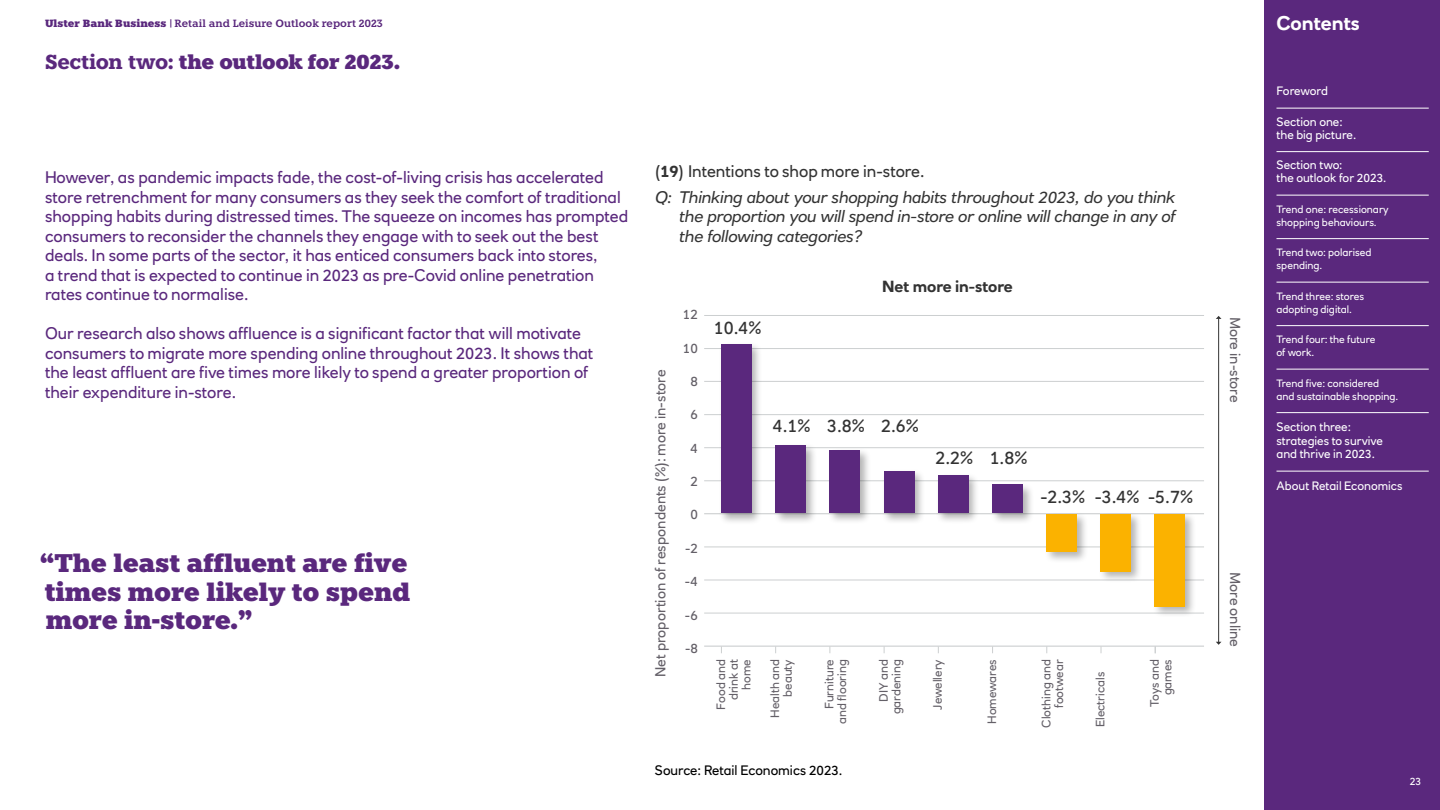
<style>
.page{position:relative;width:1440px;height:810px;background:#fff}
.page>*{position:absolute;margin:0;border:0;box-sizing:border-box;transform-origin:0 0}
.t1{font:900 25.5px/28.5px "Knile";letter-spacing:-.01em;color:#5a287d;text-align:justify}
.t2{font:900 20.25px "Knile";letter-spacing:-.015em;color:#5a287d}
.t3{font:700 19.5px "RN House Sans";color:#fff}
.t4{font:18px "RN House Sans";color:#333}
.t5{font:16.5px/19.5px "RN House Sans";color:#5a287d}
.t6{font:italic 16.5px/25.5px "RN House Sans";color:#333}
.t7{font:700 15.9px "RN House Sans";color:#333}
.t8{font:14.33px "RN House Sans";color:#646068}
.t9{font:13.5px "RN House Sans";color:#000}
.t10{font:13.5px "RN House Sans";color:#646068}
.t11{font:12px/12.8px "RN House Sans";color:#646068;text-align:right}
.t12{font:12px/12.8px "RN House Sans";color:#fff}
.t13{font:12px "RN House Sans";letter-spacing:-.02em;color:#fff}
.t14{font:10.5px/12.8px "RN House Sans";color:#fff}
.t15{font:600 10.5px "Knile";color:#5a287d}
.s1{font-weight:900}
.s2{font-family:"RN House Sans";font-weight:700}
.s3{font-weight:700}
.s4{font-style:normal}
.s5{font-weight:700;font-style:normal}
</style>
<div class="page">
<div style="left:1264px;top:0;width:176px;height:810px;background:#5a287d"></div>
<hr style="left:1276px;top:108px;width:153px;height:1px;background:#fff">
<hr style="left:1276px;top:151px;width:153px;height:1px;background:#fff">
<hr style="left:1276px;top:195px;width:153px;height:1px;background:#fff">
<hr style="left:1276px;top:238px;width:153px;height:1px;background:#fff">
<hr style="left:1276px;top:282px;width:153px;height:1px;background:#fff">
<hr style="left:1276px;top:325px;width:153px;height:1px;background:#fff">
<hr style="left:1276px;top:369px;width:153px;height:1px;background:#fff">
<hr style="left:1276px;top:412px;width:153px;height:1px;background:#fff">
<hr style="left:1276px;top:471px;width:153px;height:1px;background:#fff">
<hr style="left:704px;top:580px;width:500px;height:1px;background:#cccfd0">
<hr style="left:704px;top:646px;width:500px;height:1px;background:#cccfd0">
<hr style="left:704px;top:613px;width:500px;height:1px;background:#cccfd0">
<hr style="left:704px;top:547px;width:500px;height:1px;background:#cccfd0">
<hr style="left:704px;top:513px;width:500px;height:1px;background:#cccfd0">
<hr style="left:704px;top:481px;width:500px;height:1px;background:#cccfd0">
<hr style="left:704px;top:448px;width:500px;height:1px;background:#cccfd0">
<hr style="left:704px;top:414px;width:500px;height:1px;background:#cccfd0">
<hr style="left:704px;top:381px;width:500px;height:1px;background:#cccfd0">
<div style="left:773px;top:443px;width:44px;height:82px;background:#000;opacity:.3"></div>
<div style="left:775px;top:445px;width:31px;height:68px;background:#5a287d"></div>
<div style="left:827px;top:448px;width:45px;height:76px;background:#000;opacity:.3"></div>
<div style="left:830px;top:450px;width:30px;height:63px;background:#5a287d"></div>
<div style="left:882px;top:469px;width:44px;height:56px;background:#000;opacity:.3"></div>
<div style="left:884px;top:471px;width:30px;height:42px;background:#5a287d"></div>
<div style="left:936px;top:473px;width:44px;height:51px;background:#000;opacity:.3"></div>
<div style="left:938px;top:475px;width:30px;height:38px;background:#5a287d"></div>
<div style="left:990px;top:483px;width:44px;height:42px;background:#000;opacity:.3"></div>
<div style="left:992px;top:485px;width:31px;height:28px;background:#5a287d"></div>
<div style="left:1044px;top:512px;width:44px;height:51px;background:#000;opacity:.3"></div>
<div style="left:1047px;top:514px;width:30px;height:38px;background:#fbb200"></div>
<div style="left:1098px;top:512px;width:45px;height:71px;background:#000;opacity:.3"></div>
<div style="left:1101px;top:514px;width:30px;height:58px;background:#fbb200"></div>
<div style="left:1152px;top:512px;width:44px;height:106px;background:#000;opacity:.3"></div>
<div style="left:1154px;top:514px;width:31px;height:93px;background:#fbb200"></div>
<hr style="left:1218px;top:319px;width:1px;height:323px;background:#333">
<svg style="left:1216px;top:316px;width:5px;height:3px"></svg>
<hr style="left:704px;top:348px;width:500px;height:1px;background:#cccfd0">
<hr style="left:704px;top:315px;width:500px;height:1px;background:#cccfd0">
<div style="left:719px;top:342px;width:44px;height:183px;background:#000;opacity:.3"></div>
<div style="left:721px;top:344px;width:30px;height:169px;background:#5a287d"></div>
<p class="t15" style="left:45px;top:17px;width:339px"><span class="s1">Ulster Bank Business</span> <span class="s2">|</span> Retail and Leisure Outlook report 2023</p>
<p class="t3" style="left:1276px;top:11px;width:85px">Contents</p>
<p class="t2" style="left:45px;top:49px;width:357px"><span class="s3">Section two:</span> the outlook for 2023.</p>
<p class="t5" style="left:45px;top:167px;width:585px">However, as pandemic impacts fade, the cost-of-living crisis has accelerated store retrenchment for many consumers as they seek the comfort of traditional shopping habits during distressed times. The squeeze on incomes has prompted consumers to reconsider the channels they engage with to seek out the best deals. In some parts of the sector, it has enticed consumers back into stores,<br>a trend that is expected to continue in 2023 as pre-Covid online penetration rates continue to normalise.</p>
<p class="t5" style="left:45px;top:323px;width:550px">Our research also shows affluence is a significant factor that will motivate consumers to migrate more spending online throughout 2023. It shows that the least affluent are five times more likely to spend a greater proportion of their expenditure in-store.</p>
<h1 class="t1" style="left:40px;top:549px;width:372px">“The least affluent are five times more likely to spend more in-store.”</h1>
<p class="t6" style="left:655px;top:159px;width:522px"><span class="s4">(</span><span class="s5">19</span><span class="s4">) Intentions to shop more in-store.<br></span>Q: Thinking about your shopping habits throughout 2023, do you think</p>
<p class="t6" style="left:679px;top:207px;width:498px;line-height:19.5px">the proportion you will spend in-store or online will change in any of the following categories?</p>
<p class="t8" style="left:652px;top:677px;width:309px;rotate:-90deg">Net proportion of respondents (%): more in-store</p>
<p class="t10" style="left:683px;top:306px;width:16px">12</p>
<p class="t10" style="left:683px;top:339px;width:16px">10</p>
<p class="t10" style="left:690px;top:373px;width:9px">8</p>
<p class="t10" style="left:690px;top:406px;width:9px">6</p>
<p class="t10" style="left:690px;top:440px;width:9px">4</p>
<p class="t10" style="left:690px;top:473px;width:9px">2</p>
<p class="t10" style="left:690px;top:506px;width:9px">0</p>
<p class="t10" style="left:685px;top:540px;width:14px">-2</p>
<p class="t10" style="left:685px;top:573px;width:15px">-4</p>
<p class="t10" style="left:685px;top:607px;width:14px">-6</p>
<p class="t10" style="left:685px;top:640px;width:14px">-8</p>
<p class="t4" style="left:714px;top:316px;width:49px">10.4%</p>
<p class="t7" style="left:882px;top:277px;width:132px">Net more in-store</p>
<p class="t4" style="left:773px;top:414px;width:94px">4.1% 3.8%</p>
<p class="t4" style="left:881px;top:415px;width:39px">2.6%</p>
<p class="t4" style="left:935px;top:447px;width:94px">2.2% 1.8%</p>
<p class="t4" style="left:1040px;top:486px;width:101px">-2.3% -3.4%</p>
<p class="t4" style="left:1148px;top:486px;width:46px">-5.7%</p>
<p class="t11" style="left:714px;top:710px;width:52px;rotate:-90deg">Food and drink at home</p>
<p class="t11" style="left:769px;top:718px;width:60px;rotate:-90deg">Health and beauty</p>
<p class="t11" style="left:823px;top:724px;width:66px;rotate:-90deg">Furniture and flooring</p>
<p class="t11" style="left:877px;top:714px;width:57px;rotate:-90deg">DIY and gardening</p>
<p class="t11" style="left:931px;top:710px;width:52px;rotate:-90deg">Jewellery</p>
<p class="t11" style="left:986px;top:724px;width:66px;rotate:-90deg">Homewares</p>
<p class="t11" style="left:1040px;top:728px;width:70px;rotate:-90deg">Clothing and footwear</p>
<p class="t11" style="left:1094px;top:727px;width:57px;rotate:-90deg">Electricals</p>
<p class="t11" style="left:1148px;top:707px;width:49px;rotate:-90deg">Toys and games</p>
<p class="t8" style="left:1244px;top:317px;width:87px;rotate:90deg">More in-store</p>
<p class="t8" style="left:1244px;top:572px;width:77px;rotate:90deg">More online</p>
<p class="t13" style="left:1276px;top:84px;width:53px">Foreword</p>
<p class="t12" style="left:1276px;top:115px;width:81px">Section one: the big picture.</p>
<p class="t12" style="left:1276px;top:159px;width:112px">Section two:<br>the outlook for 2023.</p>
<p class="t14" style="left:1276px;top:203px;width:114px">Trend one: recessionary shopping behaviours.</p>
<p class="t14" style="left:1276px;top:246px;width:96px">Trend two: polarised spending.</p>
<p class="t14" style="left:1276px;top:290px;width:89px">Trend three: stores adopting digital.</p>
<p class="t14" style="left:1276px;top:333px;width:100px">Trend four: the future of work.</p>
<p class="t14" style="left:1276px;top:377px;width:123px">Trend five: considered and sustainable shopping.</p>
<p class="t12" style="left:1276px;top:420px;width:108px;line-height:13.5px">Section three: strategies to survive and thrive in 2023.</p>
<p class="t12" style="left:1276px;top:479px;width:128px">About Retail Economics</p>
<p class="t9" style="left:655px;top:762px;width:189px">Source: Retail Economics 2023.</p>
<p class="t14" style="left:1410px;top:775px;width:13px">23</p>
</div>
